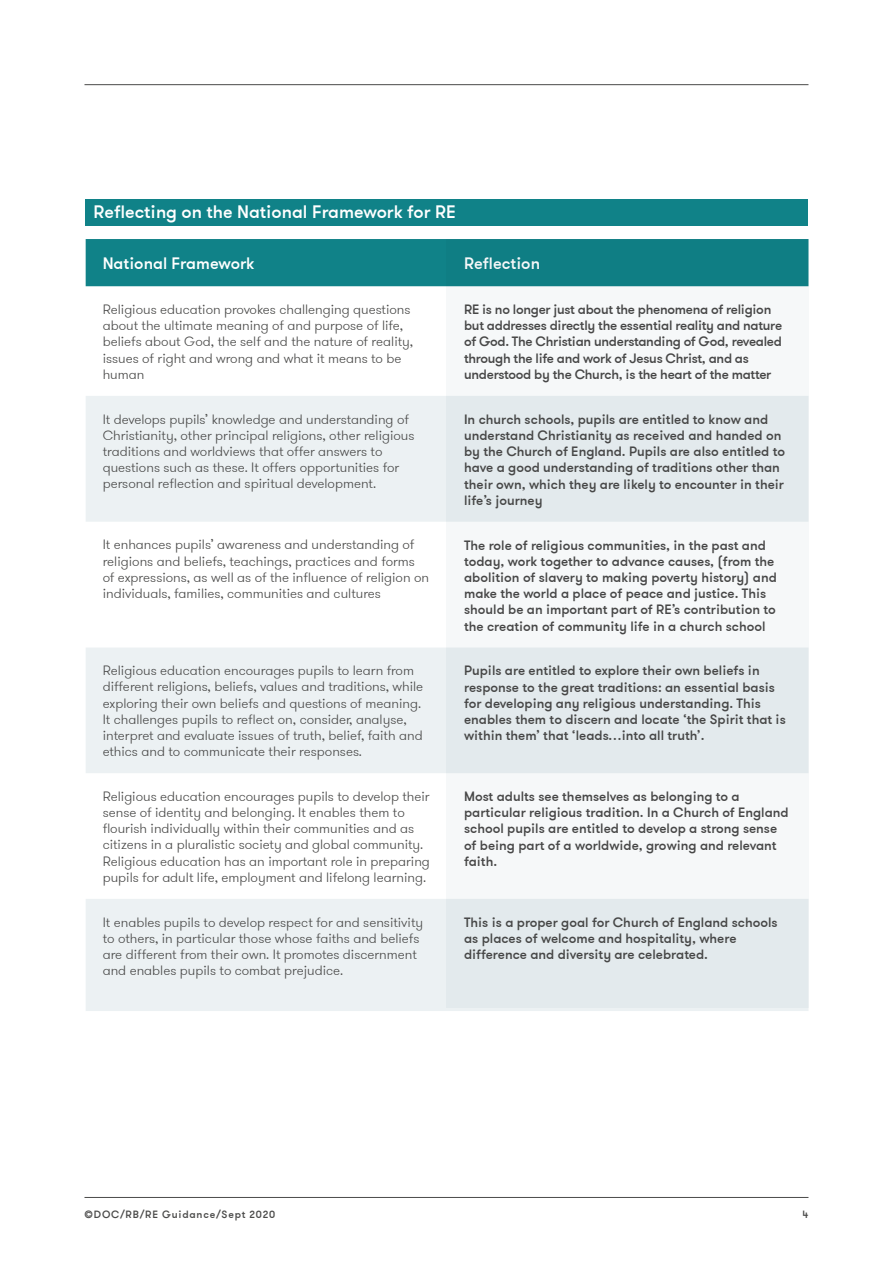
<style>
.page{position:relative;width:893px;height:1263px;background:#fff}
.page>*{position:absolute;margin:0;border:0;box-sizing:border-box;transform-origin:0 0}
.t1{font:500 18px "GT Walsheim";color:#fff}
.t2{font:500 16.5px "GT Walsheim";color:#fff}
.t3{font:300 13.5px/16.2px "GT Walsheim";color:#4a4a49}
.t4{font:500 13.5px/16.2px "GT Walsheim";color:#4a4a49}
.t5{font:500 13.5px/16.2px "GT Walsheim";letter-spacing:-.02em;color:#4a4a49}
.t6{font:500 10.5px "GT Walsheim";letter-spacing:.08em;color:#4a4a49}
</style>
<div class="page">
<hr style="left:84px;top:84px;width:724px;height:1px;background:#4a4a49">
<hr style="left:84px;top:1197px;width:724px;height:1px;background:#4a4a49">
<div style="left:446px;top:239px;width:362px;height:769px;background:#f6f8f9"></div>
<div style="left:86px;top:239px;width:722px;height:47px;background:#108187"></div>
<svg style="left:86px;top:396px;width:722px;height:615px"></svg>
<div style="left:85px;top:199px;width:723px;height:27px;background:#108288"></div>
<h1 class="t1" style="left:94px;top:200px;width:364px">Reflecting on the National Framework for RE</h1>
<p class="t2" style="left:103px;top:253px;width:153px">National Framework</p>
<p class="t2" style="left:464px;top:253px;width:77px">Reflection</p>
<p class="t3" style="left:103px;top:301px;width:312px">Religious education provokes challenging questions about the ultimate meaning of and purpose of life, beliefs about God, the self and the nature of reality, issues of right and wrong and what it means to be human</p>
<p class="t5" style="left:464px;top:301px;width:320px">RE is no longer just about the phenomena of religion but addresses directly the essential reality and nature of God. The Christian understanding of God, revealed through the life and work of Jesus Christ, and as understood by the Church, is the heart of the matter</p>
<p class="t3" style="left:103px;top:410px;width:313px">It develops pupils’ knowledge and understanding of Christianity, other principal religions, other religious traditions and worldviews that offer answers to questions such as these. It offers opportunities for personal reflection and spiritual development.</p>
<p class="t4" style="left:464px;top:411px;width:323px">In church schools, pupils are entitled to know and understand Christianity as received and handed on by the Church of England. Pupils are also entitled to have a good understanding of traditions other than their own, which they are likely to encounter in their life’s journey</p>
<p class="t3" style="left:103px;top:536px;width:328px">It enhances pupils’ awareness and understanding of religions and beliefs, teachings, practices and forms of expressions, as well as of the influence of religion on individuals, families, communities and cultures</p>
<p class="t4" style="left:464px;top:536px;width:314px">The role of religious communities, in the past and today, work together to advance causes, (from the abolition of slavery to making poverty history) and make the world a place of peace and justice. This should be an important part of RE’s contribution to the creation of community life in a church school</p>
<p class="t3" style="left:103px;top:662px;width:322px">Religious education encourages pupils to learn from different religions, beliefs, values and traditions, while exploring their own beliefs and questions of meaning.<br>It challenges pupils to reflect on, consider, analyse, interpret and evaluate issues of truth, belief, faith and ethics and to communicate their responses.</p>
<p class="t4" style="left:464px;top:662px;width:323px">Pupils are entitled to explore their own beliefs in response to the great traditions: an essential basis for developing any religious understanding. This enables them to discern and locate ‘the Spirit that is within them’ that ‘leads…into all truth’.</p>
<p class="t3" style="left:103px;top:788px;width:329px">Religious education encourages pupils to develop their sense of identity and belonging. It enables them to flourish individually within their communities and as citizens in a pluralistic society and global community.<br>Religious education has an important role in preparing pupils for adult life, employment and lifelong learning.</p>
<p class="t4" style="left:464px;top:788px;width:326px">Most adults see themselves as belonging to a particular religious tradition. In a Church of England school pupils are entitled to develop a strong sense of being part of a worldwide, growing and relevant faith.</p>
<p class="t3" style="left:103px;top:913px;width:322px">It enables pupils to develop respect for and sensitivity to others, in particular those whose faiths and beliefs are different from their own. It promotes discernment and enables pupils to combat prejudice.</p>
<p class="t4" style="left:464px;top:913px;width:315px">This is a proper goal for Church of England schools as places of welcome and hospitality, where difference and diversity are celebrated.</p>
<p class="t6" style="left:84px;top:1207px;width:192px">©DOC/RB/RE Guidance/Sept 2020</p>
<p class="t6" style="left:803px;top:1207px;width:7px">4</p>
</div>
